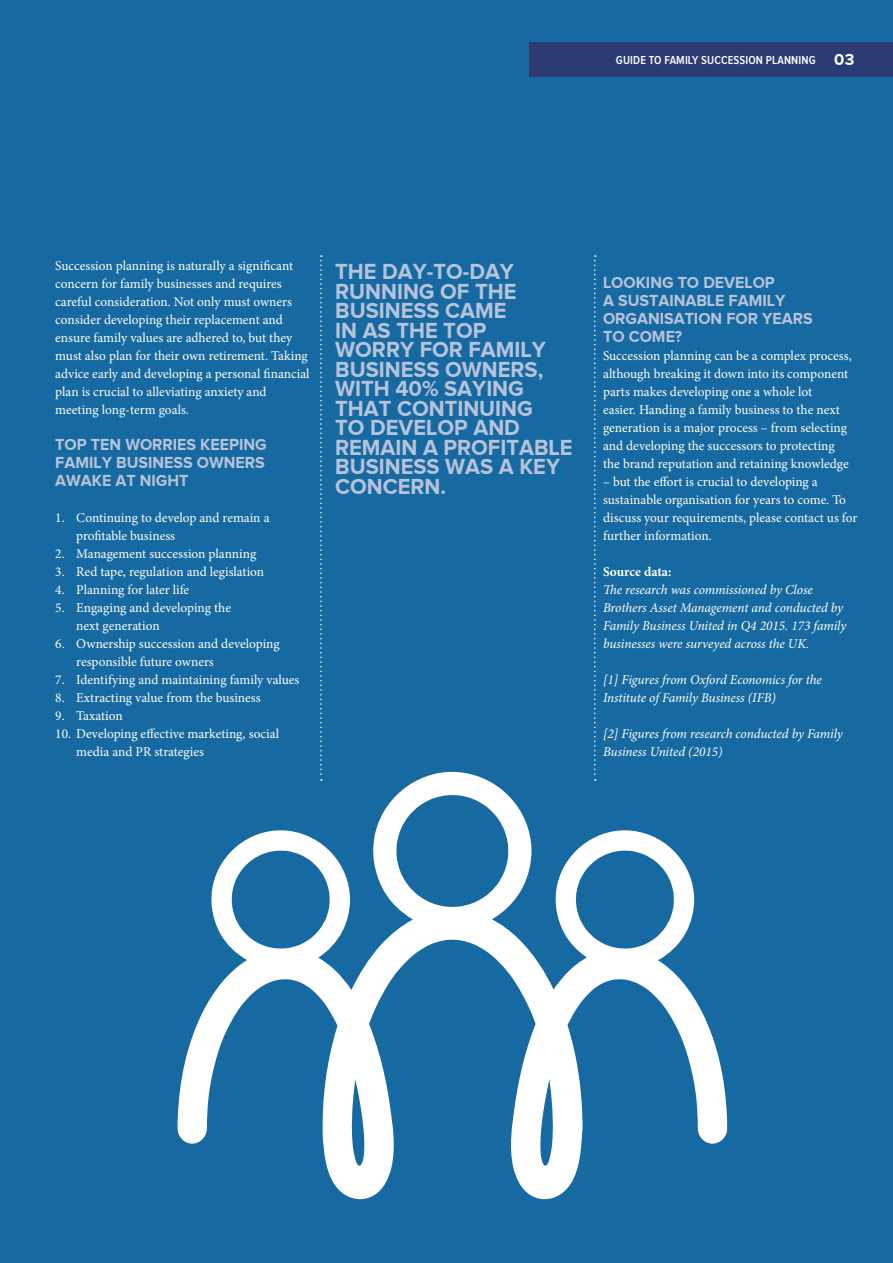
<style>
.page{position:relative;width:893px;height:1263px;background:#176aa1}
.page>*{position:absolute;margin:0;border:0;box-sizing:border-box;transform-origin:0 0}
.t1{font:700 22.5px/19.5px "Proxima Nova";color:#b7c3da}
.t2{font:700 16.5px/18px "Proxima Nova";color:#b7c3da}
.t3{font:13.5px/18px "Minion Pro";color:#fff}
.t4{font:italic 13.5px/18px "Minion Pro";letter-spacing:-.01em;color:#fff}
.t5{font:700 13.5px "Minion Pro";color:#fff}
.t6{font:600 12px "Proxima Nova Cond";letter-spacing:.01em;color:#fff}
.s1{font-family:"Proxima Nova";font-weight:700;font-size:16.5px}
</style>
<div class="page">
<div style="left:530px;top:43px;width:363px;height:34px;background:#2d3b74"></div>
<svg style="left:320px;top:255px;width:2px;height:511px"></svg>
<svg style="left:178px;top:768px;width:549px;height:432px"></svg>
<svg style="left:594px;top:255px;width:2px;height:526px"></svg>
<p class="t6" style="left:616px;top:55px;width:240px">GUIDE TO FAMILY SUCCESSION PLANNING <span class="s1">03</span></p>
<p class="t3" style="left:55px;top:257px;width:256px">Succession planning is naturally a significant concern for family businesses and requires careful consideration. Not only must owners consider developing their replacement and ensure family values are adhered to, but they must also plan for their own retirement. Taking advice early and developing a personal financial plan is crucial to alleviating anxiety and meeting long-term goals.</p>
<p class="t2" style="left:55px;top:435px;width:213px">TOP TEN WORRIES KEEPING<br>FAMILY BUSINESS OWNERS<br>AWAKE AT NIGHT</p>
<p class="t3" style="left:76px;top:509px;width:195px;text-indent:-21px">1. Continuing to develop and remain a profitable business</p>
<p class="t3" style="left:55px;top:545px;width:203px">2. Management succession planning</p>
<p class="t3" style="left:55px;top:563px;width:210px">3. Red tape, regulation and legislation</p>
<p class="t3" style="left:55px;top:581px;width:135px">4. Planning for later life</p>
<p class="t3" style="left:76px;top:599px;width:156px;text-indent:-21px">5. Engaging and developing the next generation</p>
<p class="t3" style="left:76px;top:635px;width:205px;text-indent:-21px">6. Ownership succession and developing responsible future owners</p>
<p class="t3" style="left:55px;top:671px;width:246px">7. Identifying and maintaining family values</p>
<p class="t3" style="left:55px;top:689px;width:207px">8. Extracting value from the business</p>
<p class="t3" style="left:55px;top:707px;width:69px">9. Taxation</p>
<p class="t3" style="left:76px;top:725px;width:204px;text-indent:-21px">10. Developing effective marketing, social media and PR strategies</p>
<h1 class="t1" style="left:335px;top:262px;width:239px">THE DAY-TO-DAY<br>RUNNING OF THE<br>BUSINESS CAME<br>IN AS THE TOP<br>WORRY FOR FAMILY<br>BUSINESS OWNERS,<br>WITH 40% SAYING<br>THAT CONTINUING<br>TO DEVELOP AND<br>REMAIN A PROFITABLE<br>BUSINESS WAS A KEY<br>CONCERN.</h1>
<p class="t2" style="left:603px;top:273px;width:211px">LOOKING TO DEVELOP<br>A SUSTAINABLE FAMILY<br>ORGANISATION FOR YEARS<br>TO COME?</p>
<p class="t3" style="left:603px;top:347px;width:250px">Succession planning can be a complex process, although breaking it down into its component parts makes developing one a whole lot<br>easier. Handing a family business to the next generation is a major process – from selecting and developing the successors to protecting the brand reputation and retaining knowledge</p>
<p class="t3" style="left:603px;top:473px;width:256px">– but the effort is crucial to developing a sustainable organisation for years to come. To discuss your requirements, please contact us for further information.</p>
<p class="t5" style="left:603px;top:562px;width:70px">Source data:</p>
<p class="t4" style="left:603px;top:581px;width:245px">The research was commissioned by Close Brothers Asset Management and conducted by Family Business United in Q4 2015. 173 family businesses were surveyed across the UK.</p>
<p class="t4" style="left:603px;top:671px;width:220px">[1] Figures from Oxford Economics for the<br>Institute of Family Business (IFB)</p>
<p class="t4" style="left:603px;top:725px;width:241px">[2] Figures from research conducted by Family<br>Business United (2015)</p>
</div>
